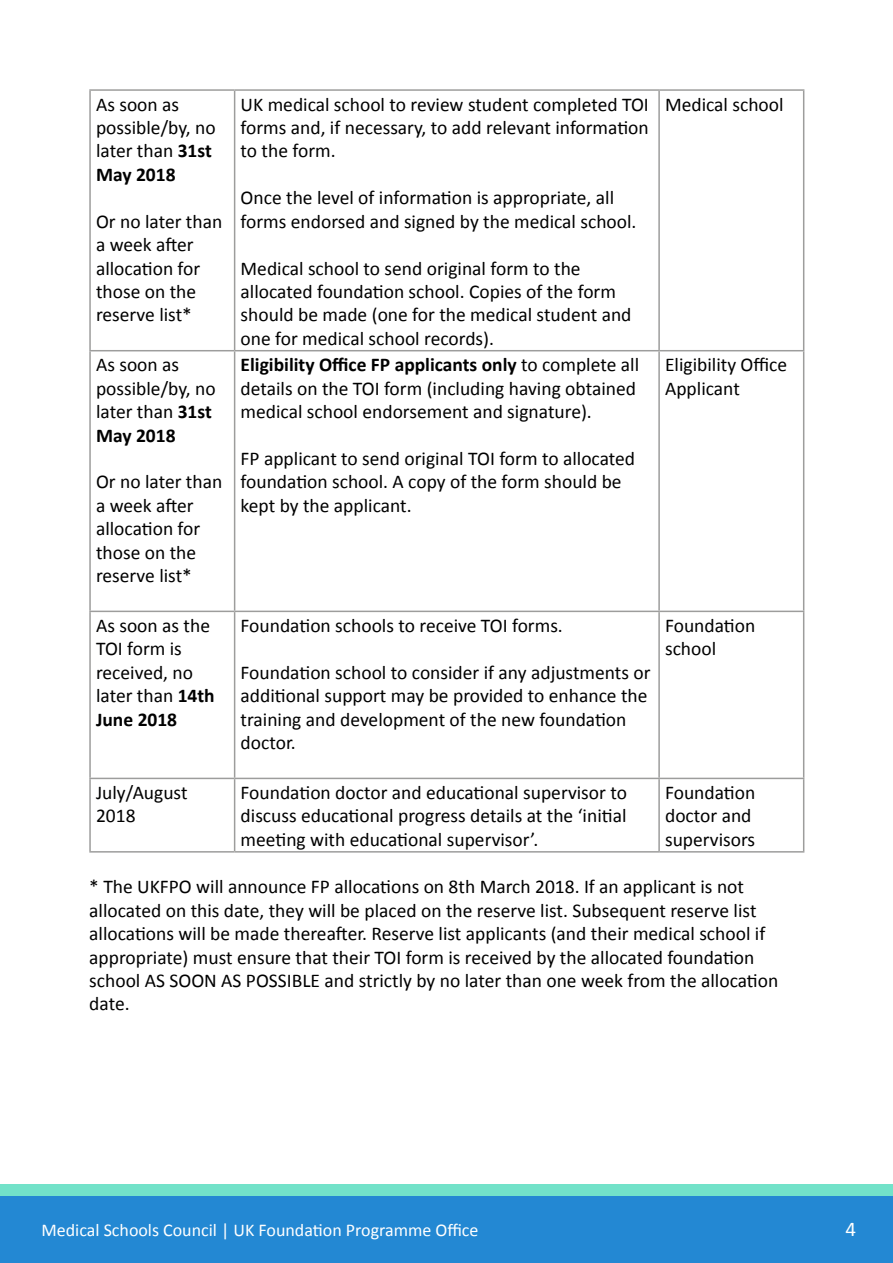
<style>
.page{position:relative;width:893px;height:1263px;background:#fff}
.page>*{position:absolute;margin:0;border:0;box-sizing:border-box;transform-origin:0 0}
.t1{font:21px "Calibri";color:#fff}
.t2{font:19.5px/23.4px "Calibri";color:#000}
.t3{font:18px "Calibri";color:#fff}
.s1{font-weight:700}
</style>
<div class="page">
<div style="left:0;top:1184px;width:893px;height:79px;background:#2388d3"></div>
<div style="left:0;top:1184px;width:893px;height:12px;background:#72e2c9"></div>
<hr style="left:89px;top:89px;width:146px;height:2px;background:#9d9d9c">
<hr style="left:89px;top:91px;width:2px;height:259px;background:#9d9d9c">
<hr style="left:235px;top:89px;width:424px;height:2px;background:#9d9d9c">
<hr style="left:234px;top:91px;width:1px;height:259px;background:#9d9d9c">
<hr style="left:659px;top:89px;width:145px;height:2px;background:#9d9d9c">
<hr style="left:658px;top:91px;width:2px;height:259px;background:#9d9d9c">
<hr style="left:803px;top:91px;width:1px;height:259px;background:#9d9d9c">
<hr style="left:89px;top:350px;width:146px;height:1px;background:#9d9d9c">
<hr style="left:89px;top:351px;width:2px;height:260px;background:#9d9d9c">
<hr style="left:235px;top:350px;width:424px;height:1px;background:#9d9d9c">
<hr style="left:234px;top:351px;width:1px;height:260px;background:#9d9d9c">
<hr style="left:659px;top:350px;width:145px;height:1px;background:#9d9d9c">
<hr style="left:658px;top:351px;width:2px;height:260px;background:#9d9d9c">
<hr style="left:803px;top:351px;width:1px;height:260px;background:#9d9d9c">
<hr style="left:89px;top:611px;width:146px;height:1px;background:#9d9d9c">
<hr style="left:89px;top:612px;width:2px;height:166px;background:#9d9d9c">
<hr style="left:235px;top:611px;width:424px;height:1px;background:#9d9d9c">
<hr style="left:234px;top:612px;width:1px;height:166px;background:#9d9d9c">
<hr style="left:659px;top:611px;width:145px;height:1px;background:#9d9d9c">
<hr style="left:658px;top:612px;width:2px;height:166px;background:#9d9d9c">
<hr style="left:803px;top:612px;width:1px;height:166px;background:#9d9d9c">
<hr style="left:89px;top:778px;width:146px;height:1px;background:#9d9d9c">
<hr style="left:89px;top:779px;width:2px;height:72px;background:#9d9d9c">
<hr style="left:235px;top:778px;width:424px;height:1px;background:#9d9d9c">
<hr style="left:234px;top:779px;width:1px;height:72px;background:#9d9d9c">
<hr style="left:659px;top:778px;width:145px;height:1px;background:#9d9d9c">
<hr style="left:658px;top:779px;width:2px;height:72px;background:#9d9d9c">
<hr style="left:803px;top:779px;width:1px;height:72px;background:#9d9d9c">
<hr style="left:89px;top:851px;width:146px;height:1px;background:#9d9d9c">
<hr style="left:235px;top:851px;width:424px;height:1px;background:#9d9d9c">
<hr style="left:659px;top:851px;width:145px;height:1px;background:#9d9d9c">
<p class="t2" style="left:96px;top:93px;width:121px">As soon as possible/by, no later than <span class="s1">31st<br>May 2018</span></p>
<p class="t2" style="left:96px;top:210px;width:128px">Or no later than a week after allocation for those on the reserve list*</p>
<p class="t2" style="left:96px;top:353px;width:121px">As soon as possible/by, no later than <span class="s1">31st<br>May 2018</span></p>
<p class="t2" style="left:96px;top:470px;width:128px">Or no later than a week after allocation for those on the reserve list*</p>
<p class="t2" style="left:241px;top:93px;width:410px;text-align:justify">UK medical school to review student completed TOI forms and, if necessary, to add relevant information to the form.</p>
<p class="t2" style="left:241px;top:186px;width:397px">Once the level of information is appropriate, all forms endorsed and signed by the medical school.</p>
<p class="t2" style="left:241px;top:256px;width:392px">Medical school to send original form to the allocated foundation school. Copies of the form should be made (one for the medical student and one for medical school records).</p>
<p class="t2" style="left:241px;top:353px;width:400px"><span class="s1">Eligibility Office FP applicants only</span> to complete all details on the TOI form (including having obtained medical school endorsement and signature).</p>
<p class="t2" style="left:241px;top:447px;width:396px">FP applicant to send original TOI form to allocated foundation school. A copy of the form should be kept by the applicant.</p>
<p class="t2" style="left:96px;top:614px;width:120px">As soon as the<br>TOI form is received, no later than <span class="s1">14th<br>June 2018</span></p>
<p class="t2" style="left:241px;top:614px;width:324px">Foundation schools to receive TOI forms.</p>
<p class="t2" style="left:241px;top:661px;width:411px">Foundation school to consider if any adjustments or additional support may be provided to enhance the training and development of the new foundation doctor.</p>
<p class="t2" style="left:665px;top:93px;width:120px">Medical school</p>
<p class="t2" style="left:665px;top:353px;width:124px">Eligibility Office<br>Applicant</p>
<p class="t2" style="left:665px;top:614px;width:92px">Foundation school</p>
<p class="t2" style="left:96px;top:781px;width:93px">July/August<br>2018</p>
<p class="t2" style="left:241px;top:781px;width:388px;text-align:justify">Foundation doctor and educational supervisor to discuss educational progress details at the ‘initial meeting with educational supervisor’.</p>
<p class="t2" style="left:665px;top:781px;width:92px">Foundation doctor and supervisors</p>
<p class="t2" style="left:89px;top:875px;width:690px">* The UKFPO will announce FP allocations on 8th March 2018. If an applicant is not allocated on this date, they will be placed on the reserve list. Subsequent reserve list allocations will be made thereafter. Reserve list applicants (and their medical school if appropriate) must ensure that their TOI form is received by the allocated foundation school AS SOON AS POSSIBLE and strictly by no later than one week from the allocation date.</p>
<p class="t3" style="left:41px;top:1219px;width:439px">Medical Schools Council | UK Foundation Programme Office</p>
<p class="t1" style="left:845px;top:1216px;width:12px">4</p>
</div>
